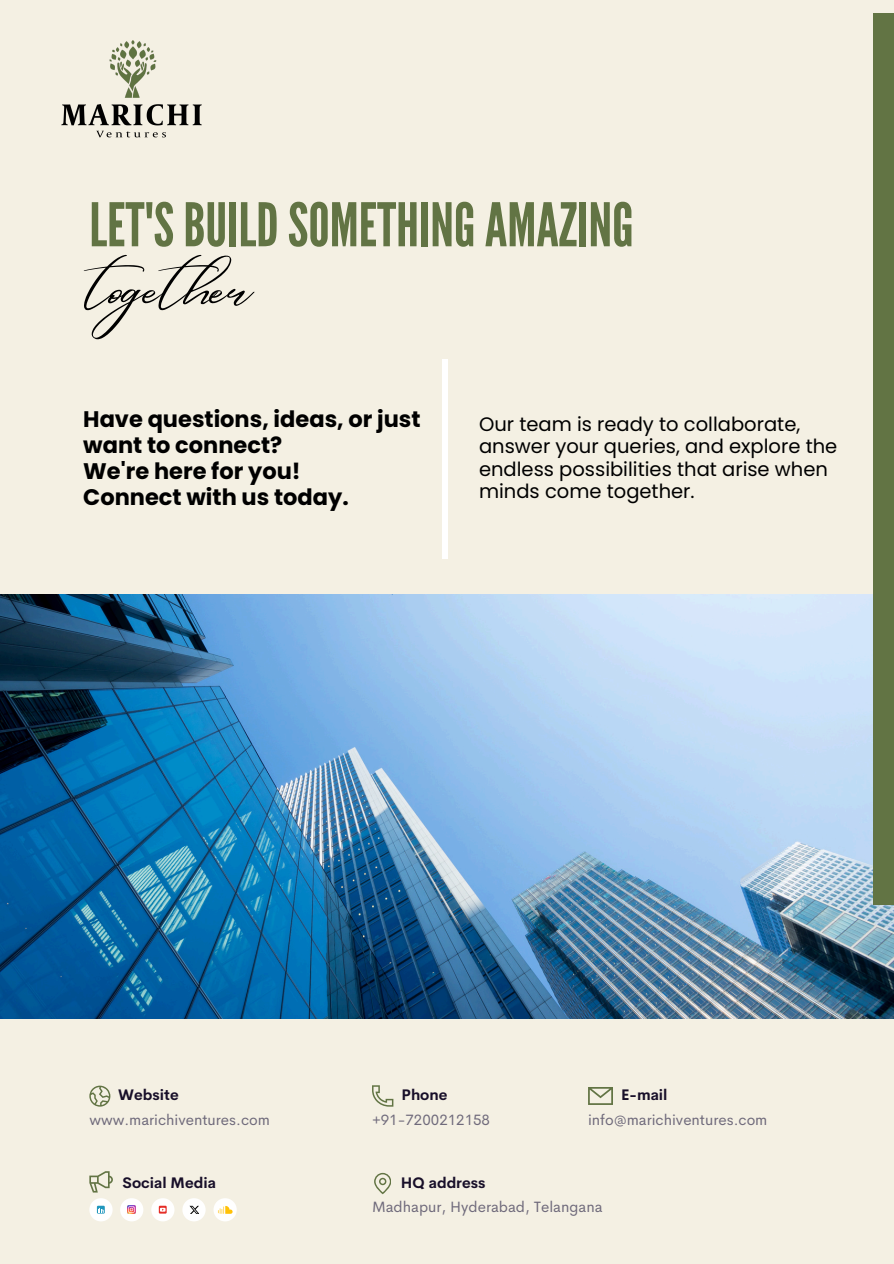
<style>
.page{position:relative;width:894px;height:1264px;background:#fff}
.page>*{position:absolute;margin:0;border:0;box-sizing:border-box;transform-origin:0 0}
.t1{font:60px "League Gothic";color:#627444}
.t2{font:60px "Andasia";color:#000}
.t3{font:700 22.5px/25.8px "Poppins";color:#000}
.t4{font:19.5px/22.5px "Poppins";color:#000}
.t5{font:15px "Cerebri Sans";color:#6f6a7b}
.t6{font:700 15px "Cerebri Sans";color:#180f29}
</style>
<div class="page">
<div style="left:0;top:0;width:893px;height:1263px;background:#f4f0e3"></div>
<img style="left:0;top:594px;width:893px;height:424px">
<svg style="left:372px;top:1085px;width:21px;height:21px"></svg>
<svg style="left:588px;top:1087px;width:24px;height:17px"></svg>
<svg style="left:89px;top:1085px;width:21px;height:21px"></svg>
<svg style="left:374px;top:1172px;width:17px;height:22px"></svg>
<svg style="left:89px;top:1171px;width:24px;height:21px"></svg>
<div style="left:873px;top:13px;width:20px;height:891px;background:#627444"></div>
<div style="left:442px;top:359px;width:6px;height:199px;background:#fff"></div>
<div style="left:89px;top:1198px;width:24px;height:23px;background:#fff;border-radius:50%"></div>
<svg style="left:97px;top:1205px;width:8px;height:8px"></svg>
<svg style="left:99px;top:1207px;width:5px;height:5px"></svg>
<div style="left:120px;top:1198px;width:23px;height:23px;background:#fff;border-radius:50%"></div>
<svg style="left:127px;top:1205px;width:8px;height:8px"></svg>
<div style="left:182px;top:1198px;width:23px;height:23px;background:#fff;border-radius:50%"></div>
<svg style="left:189px;top:1205px;width:9px;height:8px"></svg>
<div style="left:151px;top:1198px;width:23px;height:23px;background:#fff;border-radius:50%"></div>
<div style="left:213px;top:1198px;width:24px;height:23px;background:#fff;border-radius:50%"></div>
<svg style="left:218px;top:1206px;width:14px;height:7px"></svg>
<img style="left:62px;top:40px;width:140px;height:98px">
<svg style="left:159px;top:1205px;width:8px;height:8px"></svg>
<svg style="left:160px;top:1207px;width:5px;height:4px"></svg>
<h1 class="t1" style="left:89px;top:190px;width:545px">LET'SBUILDSOMETHINGAMAZING</h1>
<h1 class="t2" style="left:89px;top:242px;width:165px">together</h1>
<p class="t3" style="left:83px;top:406px;width:339px">Have questions, ideas, or just want to connect?<br>We're here for you!<br>Connect with us today.</p>
<h4 class="t4" style="left:479px;top:412px;width:360px">Our team is ready to collaborate, answer your queries, and explore the endless possibilities that arise when minds come together.</h4>
<h4 class="t6" style="left:118px;top:1085px;width:62px">Website</h4>
<p class="t6" style="left:401px;top:1085px;width:47px">Phone</p>
<h4 class="t6" style="left:621px;top:1085px;width:48px">E-mail</h4>
<p class="t5" style="left:89px;top:1109px;width:182px">www.marichiventures.com</p>
<p class="t5" style="left:372px;top:1109px;width:119px">+91-7200212158</p>
<p class="t5" style="left:588px;top:1109px;width:181px">info@marichiventures.com</p>
<p class="t6" style="left:122px;top:1172px;width:95px">Social Media</p>
<p class="t6" style="left:401px;top:1172px;width:86px">HQ address</p>
<h4 class="t5" style="left:372px;top:1197px;width:232px">Madhapur, Hyderabad, Telangana</h4>
</div>
